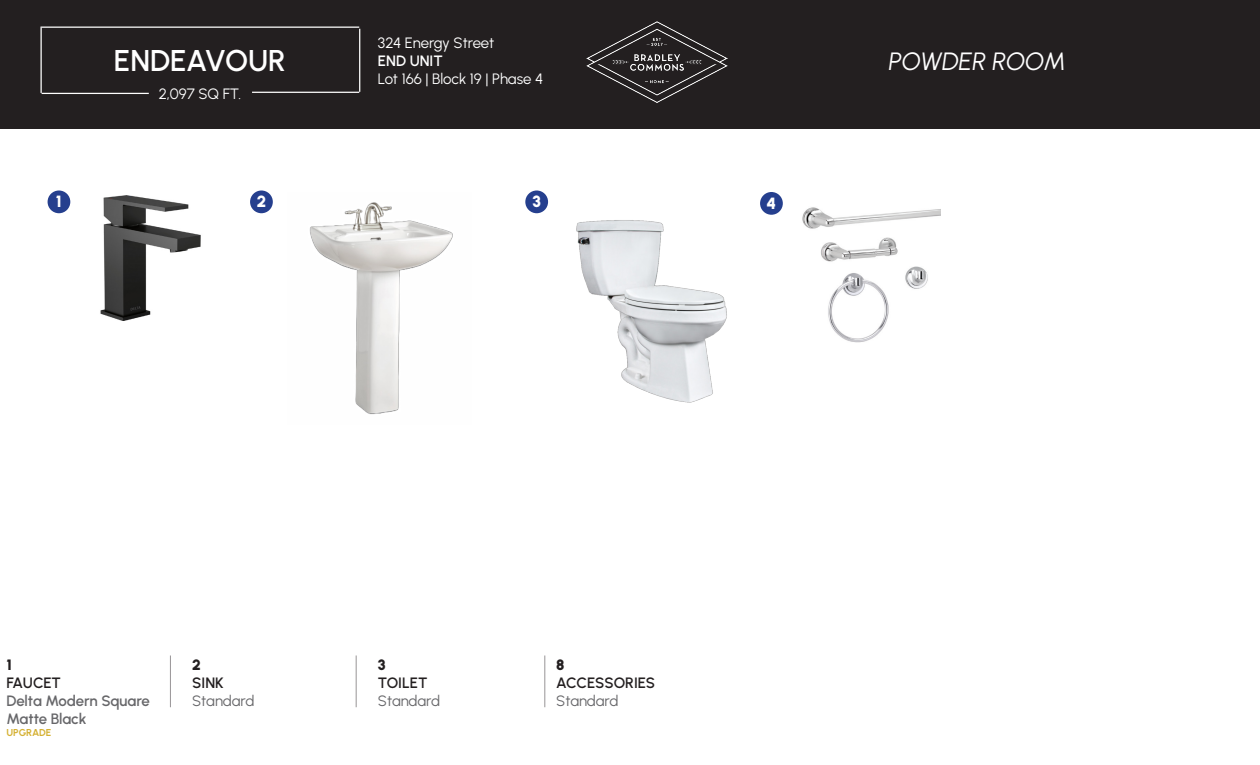
<style>
.page{position:relative;width:1260px;height:765px;background:#fff}
.page>*{position:absolute;margin:0;border:0;box-sizing:border-box;transform-origin:0 0}
.t1{font:600 30px "Urbanist";letter-spacing:-.01em;color:#fff}
.t2{font:italic 25px "Urbanist";color:#fff}
.t3{font:900 16.25px "Urbanist";color:#fff}
.t4{font:15px "Urbanist";letter-spacing:-.005em;color:#fff}
.t5{font:600 15px "Urbanist";color:#231f20}
.t6{font:600 15px/18px "Urbanist";letter-spacing:-.01em;color:#67676a}
.t7{font:15px "Urbanist";letter-spacing:-.005em;color:#67676a}
.t8{font:600 15px "Urbanist";color:#fff}
.t9{font:900 15px "Urbanist";color:#231f20}
.t10{font:700 10px "Urbanist";letter-spacing:-.01em;color:#d5b134}
</style>
<div class="page">
<div style="left:0;top:0;width:1260px;height:129px;background:#231f20"></div>
<hr style="left:42px;top:93px;width:107px;height:1px;background:#fff">
<hr style="left:41px;top:28px;width:1px;height:65px;background:#fff">
<hr style="left:41px;top:27px;width:318px;height:1px;background:#fff">
<hr style="left:359px;top:29px;width:1px;height:63px;background:#fff">
<hr style="left:252px;top:92px;width:107px;height:1px;background:#fff">
<hr style="left:170px;top:656px;width:1px;height:51px;background:#2d272a">
<hr style="left:356px;top:656px;width:1px;height:51px;background:#2d272a">
<img style="left:587px;top:22px;width:140px;height:80px">
<div style="left:48px;top:191px;width:22px;height:22px;background:#253f8e;border-radius:50%"></div>
<div style="left:250px;top:191px;width:23px;height:22px;background:#253f8e;border-radius:50%"></div>
<img style="left:100px;top:195px;width:101px;height:126px">
<div style="left:525px;top:191px;width:23px;height:22px;background:#253f8e;border-radius:50%"></div>
<img style="left:309px;top:202px;width:144px;height:212px">
<img style="left:576px;top:220px;width:151px;height:183px">
<hr style="left:545px;top:656px;width:1px;height:51px;background:#2d272a">
<div style="left:760px;top:192px;width:23px;height:23px;background:#253f8e;border-radius:50%"></div>
<img style="left:802px;top:207px;width:138px;height:136px">
<p class="t1" style="left:114px;top:41px;width:173px">ENDEAVOUR</p>
<p class="t4" style="left:159px;top:84px;width:84px">2,097 SQ FT.</p>
<p class="t4" style="left:378px;top:33px;width:118px">324 Energy Street</p>
<p class="t8" style="left:378px;top:51px;width:66px">END UNIT</p>
<p class="t4" style="left:378px;top:69px;width:167px">Lot 166 | Block 19 | Phase 4</p>
<p class="t3" style="left:56px;top:190px;width:7px">1</p>
<p class="t3" style="left:257px;top:190px;width:11px">2</p>
<p class="t3" style="left:532px;top:190px;width:10px">3</p>
<p class="t3" style="left:767px;top:192px;width:11px">4</p>
<p class="t2" style="left:889px;top:45px;width:179px">POWDER ROOM</p>
<p class="t9" style="left:6px;top:654px;width:7px">1</p>
<p class="t5" style="left:6px;top:672px;width:56px">FAUCET</p>
<p class="t6" style="left:6px;top:691px;width:145px">Delta Modern Square<br>Matte Black</p>
<p class="t10" style="left:6px;top:725px;width:46px">UPGRADE</p>
<p class="t9" style="left:192px;top:654px;width:10px">2</p>
<p class="t5" style="left:192px;top:672px;width:33px">SINK</p>
<p class="t7" style="left:192px;top:691px;width:64px">Standard</p>
<p class="t9" style="left:378px;top:654px;width:9px">3</p>
<p class="t5" style="left:378px;top:672px;width:51px">TOILET</p>
<p class="t7" style="left:378px;top:691px;width:64px">Standard</p>
<p class="t9" style="left:556px;top:654px;width:10px">8</p>
<p class="t5" style="left:556px;top:672px;width:100px">ACCESSORIES</p>
<p class="t7" style="left:556px;top:691px;width:64px">Standard</p>
</div>
